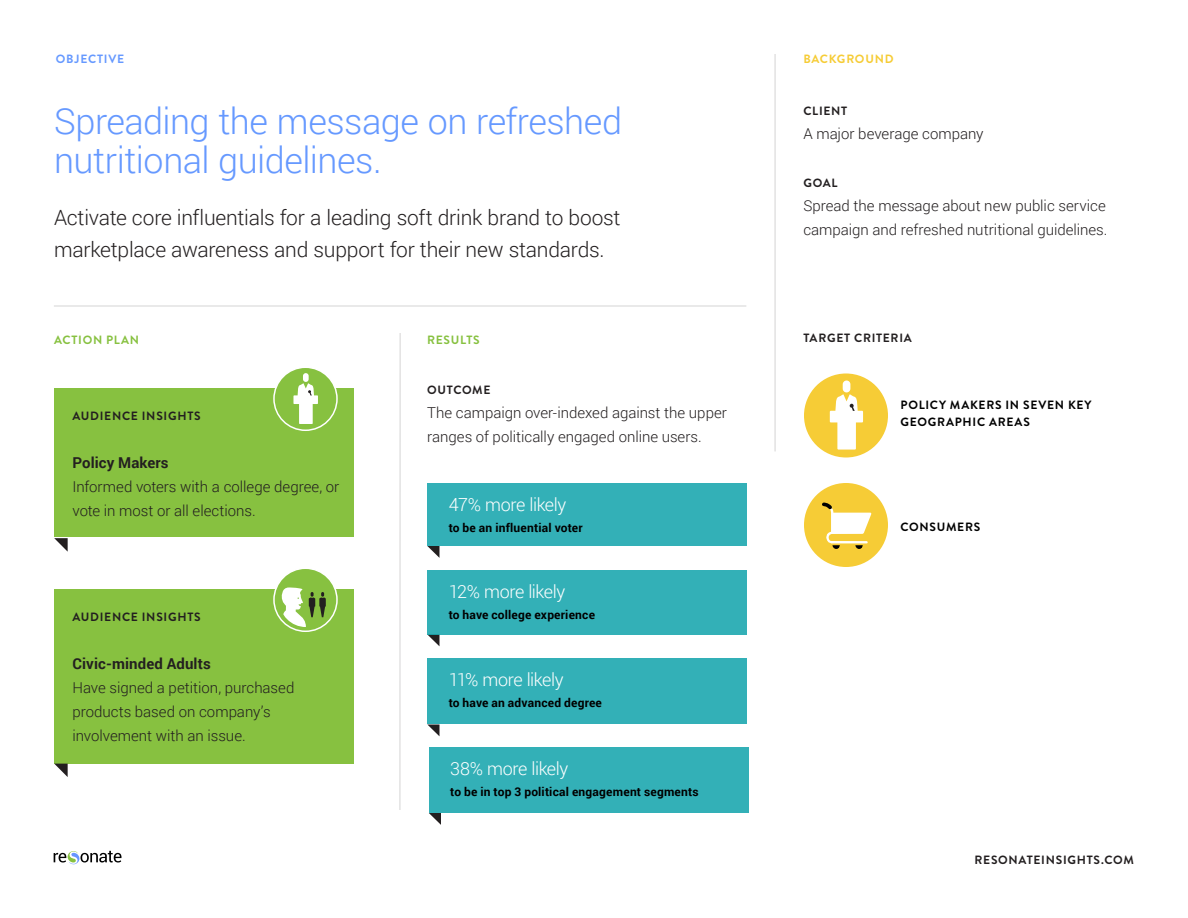
<style>
.page{position:relative;width:1188px;height:918px;background:#fff}
.page>*{position:absolute;margin:0;border:0;box-sizing:border-box;transform-origin:0 0}
.t1{font:300 36px/39px "Roboto";letter-spacing:-.015em;color:#69f}
.t2{font:300 21px/31.5px "Roboto";letter-spacing:-.01em;color:#231f20}
.t3{font:300 18px "Roboto";letter-spacing:-.025em;color:#fff}
.t4{font:300 15px/24px "Roboto";color:#231f20}
.t5{font:700 15px "Roboto";letter-spacing:.005em;color:#231f20}
.t6{font:700 12px "Roboto";letter-spacing:.015em;color:#000}
.t7{font:700 12px "Brandon Grotesque";letter-spacing:.06em;color:#231f20}
.t8{font:700 12px/16.5px "Brandon Grotesque";letter-spacing:.065em;color:#000}
.t9{font:700 12px "Brandon Grotesque";letter-spacing:.06em;color:#87c140}
.t10{font:700 12px "Brandon Grotesque";letter-spacing:.06em;color:#f6cc36}
.t11{font:700 12px "Brandon Grotesque";letter-spacing:.06em;color:#69f}
</style>
<div class="page">
<hr style="left:775px;top:54px;width:1px;height:398px;background:#231f20">
<hr style="left:54px;top:306px;width:692px;height:1px;background:#231f20">
<hr style="left:400px;top:333px;width:1px;height:477px;background:#231f20">
<div style="left:54px;top:388px;width:299px;height:149px;background:#87c140"></div>
<svg style="left:54px;top:538px;width:14px;height:14px"></svg>
<div style="left:54px;top:589px;width:299px;height:175px;background:#87c140"></div>
<svg style="left:54px;top:764px;width:14px;height:13px"></svg>
<div style="left:804px;top:374px;width:84px;height:84px;background:#f6cc36;border-radius:50%"></div>
<div style="left:804px;top:483px;width:84px;height:84px;background:#f6cc36;border-radius:50%"></div>
<svg style="left:427px;top:546px;width:13px;height:12px"></svg>
<div style="left:428px;top:483px;width:319px;height:63px;background:#33b0b7"></div>
<svg style="left:427px;top:634px;width:13px;height:12px"></svg>
<div style="left:428px;top:570px;width:319px;height:64px;background:#33b0b7"></div>
<svg style="left:427px;top:724px;width:13px;height:12px"></svg>
<div style="left:428px;top:658px;width:319px;height:66px;background:#33b0b7"></div>
<svg style="left:429px;top:813px;width:12px;height:12px"></svg>
<div style="left:429px;top:747px;width:319px;height:66px;background:#33b0b7"></div>
<svg style="left:822px;top:502px;width:50px;height:47px"></svg>
<svg style="left:273px;top:569px;width:65px;height:63px"></svg>
<svg style="left:273px;top:368px;width:65px;height:63px"></svg>
<div style="left:303px;top:373px;width:6px;height:9px;background:#fff;border-radius:3px"></div>
<svg style="left:830px;top:394px;width:33px;height:56px"></svg>
<div style="left:843px;top:381px;width:7px;height:11px;background:#fff;border-radius:4px"></div>
<svg style="left:54px;top:851px;width:67px;height:14px"></svg>
<p class="t11" style="left:56px;top:50px;width:70px">OBJECTIVE</p>
<p class="t10" style="left:803px;top:50px;width:92px">BACKGROUND</p>
<h1 class="t1" style="left:54px;top:100px;width:570px">Spreading the message on refreshed nutritional guidelines.</h1>
<h2 class="t2" style="left:54px;top:202px;width:568px">Activate core influentials for a leading soft drink brand to boost marketplace awareness and support for their new standards.</h2>
<p class="t9" style="left:54px;top:331px;width:87px">ACTION PLAN</p>
<p class="t9" style="left:427px;top:331px;width:54px">RESULTS</p>
<p class="t7" style="left:73px;top:407px;width:130px">AUDIENCE INSIGHTS</p>
<p class="t5" style="left:73px;top:452px;width:98px">Policy Makers</p>
<p class="t4" style="left:73px;top:474px;width:268px">Informed voters with a college degree, or vote in most or all elections.</p>
<p class="t7" style="left:73px;top:608px;width:130px">AUDIENCE INSIGHTS</p>
<p class="t5" style="left:73px;top:653px;width:140px">Civic-minded Adults</p>
<p class="t4" style="left:73px;top:675px;width:223px">Have signed a petition, purchased products based on company’s involvement with an issue.</p>
<p class="t7" style="left:427px;top:382px;width:65px">OUTCOME</p>
<p class="t4" style="left:427px;top:400px;width:301px">The campaign over-indexed against the upper ranges of politically engaged online users.</p>
<p class="t3" style="left:449px;top:492px;width:119px">47% more likely</p>
<p class="t6" style="left:449px;top:519px;width:136px">to be an influential voter</p>
<p class="t3" style="left:449px;top:579px;width:118px">12% more likely</p>
<p class="t6" style="left:449px;top:606px;width:148px">to have college experience</p>
<p class="t3" style="left:449px;top:667px;width:116px">11% more likely</p>
<p class="t6" style="left:449px;top:694px;width:155px">to have an advanced degree</p>
<p class="t3" style="left:450px;top:756px;width:120px">38% more likely</p>
<p class="t6" style="left:450px;top:783px;width:250px">to be in top 3 political engagement segments</p>
<p class="t7" style="left:803px;top:102px;width:45px">CLIENT</p>
<p class="t4" style="left:803px;top:121px;width:182px">A major beverage company</p>
<p class="t7" style="left:803px;top:174px;width:36px">GOAL</p>
<p class="t4" style="left:803px;top:193px;width:306px">Spread the message about new public service campaign and refreshed nutritional guidelines.</p>
<p class="t7" style="left:803px;top:329px;width:110px">TARGET CRITERIA</p>
<p class="t8" style="left:900px;top:397px;width:193px">POLICY MAKERS IN SEVEN KEY<br>GEOGRAPHIC AREAS</p>
<p class="t8" style="left:900px;top:518px;width:81px">CONSUMERS</p>
<p class="t7" style="left:975px;top:851px;width:161px">RESONATEINSIGHTS.COM</p>
</div>
